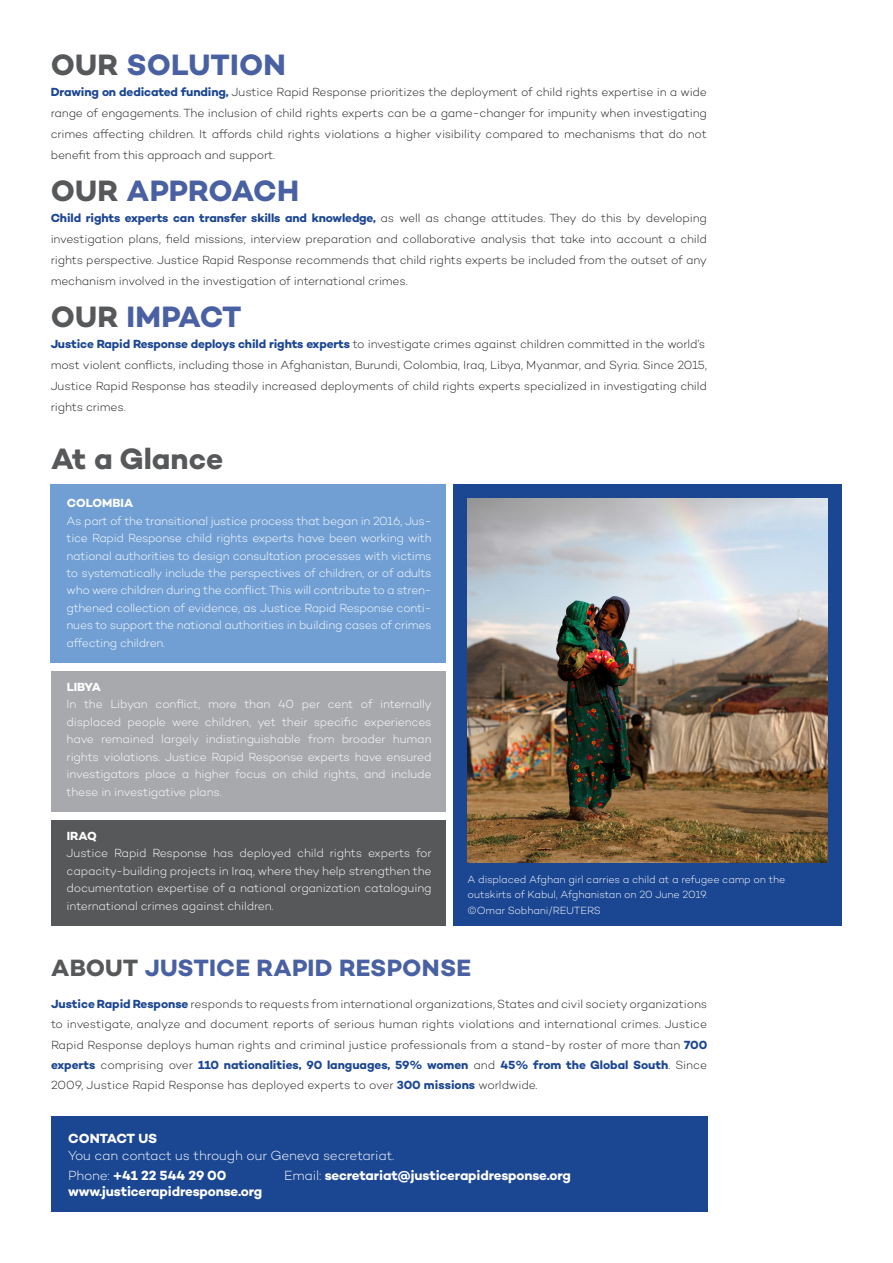
<style>
.page{position:relative;width:893px;height:1263px;background:#fff}
.page>*{position:absolute;margin:0;border:0;box-sizing:border-box;transform-origin:0 0}
.t1{font:700 30px "Campton";letter-spacing:.005em;color:#4960a2}
.t2{font:700 30px "Campton";color:#57585a}
.t3{font:700 24px "Campton";letter-spacing:.005em;color:#4960a2}
.t4{font:700 13.5px "Campton";letter-spacing:-.015em;color:#fff}
.t5{font:300 13.5px "Campton";letter-spacing:-.01em;color:#fff}
.t6{font:300 12px/21px "Campton";letter-spacing:-.01em;color:#231f20;text-align:justify}
.t7{font:300 12px/17.4px "Campton";letter-spacing:-.02em;color:#fff;text-align:justify}
.t8{font:700 12px "Campton";color:#fff}
.t9{font:300 10.65px/15.8px "Campton";letter-spacing:-.01em;color:#fff}
.s1{color:#57585a}
.s2{font-weight:700;color:#1b4692}
.s3{font-weight:300}
.s4{font-family:"Avenir Next"}
</style>
<div class="page">
<div style="left:453px;top:484px;width:389px;height:441px;background:#1b4692"></div>
<div style="left:51px;top:484px;width:395px;height:179px;background:#719fd4"></div>
<div style="left:51px;top:671px;width:395px;height:141px;background:#a8a9ad"></div>
<div style="left:51px;top:820px;width:395px;height:105px;background:#57585a"></div>
<div style="left:51px;top:1116px;width:656px;height:96px;background:#1b4692"></div>
<img style="left:468px;top:498px;width:360px;height:364px">
<p class="t1" style="left:51px;top:46px;width:237px"><span class="s1">OUR</span> SOLUTION</p>
<p class="t6" style="left:51px;top:81px;width:658px"><span class="s2">Drawing on dedicated funding,</span> Justice Rapid Response prioritizes the deployment of child rights expertise in a wide range of engagements. The inclusion of child rights experts can be a game-changer for impunity when investigating crimes affecting children. It affords child rights violations a higher visibility compared to mechanisms that do not benefit from this approach and support.</p>
<p class="t1" style="left:51px;top:172px;width:250px"><span class="s1">OUR</span> APPROACH</p>
<p class="t6" style="left:51px;top:207px;width:658px"><span class="s2">Child rights experts can transfer skills and knowledge,</span> as well as change attitudes. They do this by developing investigation plans, field missions, interview preparation and collaborative analysis that take into account a child rights perspective. Justice Rapid Response recommends that child rights experts be included from the outset of any mechanism involved in the investigation of international crimes.</p>
<p class="t1" style="left:51px;top:298px;width:192px"><span class="s1">OUR</span> IMPACT</p>
<p class="t6" style="left:51px;top:333px;width:656px"><span class="s2">Justice Rapid Response deploys child rights experts</span> to investigate crimes against children committed in the world’s</p>
<p class="t6" style="left:51px;top:354px;width:658px">most violent conflicts, including those in Afghanistan, Burundi, Colombia, Iraq, Libya, Myanmar, and Syria. Since 2015, Justice Rapid Response has steadily increased deployments of child rights experts specialized in investigating child rights crimes.</p>
<p class="t2" style="left:51px;top:439px;width:174px">At a Glance</p>
<p class="t8" style="left:67px;top:496px;width:68px">COLOMBIA</p>
<p class="t7" style="left:67px;top:512px;width:366px">As part of the transitional justice process that began in 2016, Jus&shy;tice Rapid Response child rights experts have been working with national authorities to design consultation processes with victims to systematically include the perspectives of children, or of adults who were children during the conflict. This will contribute to a stren&shy;gthened collection of evidence, as Justice Rapid Response conti&shy;nues to support the national authorities in building cases of crimes affecting children.</p>
<p class="t8" style="left:67px;top:679px;width:36px">LIBYA</p>
<p class="t7" style="left:67px;top:695px;width:367px">In the Libyan conflict, more than 40 per cent of internally displaced people were children, yet their specific experiences have remained largely indistinguishable from broader human rights violations. Justice Rapid Response experts have ensured investigators place a higher focus on child rights, and include these in investigative plans.</p>
<p class="t8" style="left:67px;top:828px;width:32px">IRAQ</p>
<p class="t7" style="left:67px;top:844px;width:367px">Justice Rapid Response has deployed child rights experts for capacity-building projects in Iraq, where they help strengthen the documentation expertise of a national organization cataloguing international crimes against children.</p>
<p class="t9" style="left:468px;top:871px;width:319px">A displaced Afghan girl carries a child at a refugee camp on the outskirts of Kabul, Afghanistan on 20 June 2019.</p>
<p class="t9" style="left:468px;top:902px;width:135px">©Omar Sobhani/REUTERS</p>
<p class="t3" style="left:51px;top:952px;width:421px"><span class="s1">ABOUT</span> JUSTICE RAPID RESPONSE</p>
<p class="t6" style="left:51px;top:993px;width:658px;line-height:20.4px"><span class="s2">Justice Rapid Response</span> responds to requests from international organizations, States and civil society organizations to investigate, analyze and document reports of serious human rights violations and international crimes. Justice Rapid Response deploys human rights and criminal justice professionals from a stand-by roster of more than <span class="s2">700 experts</span> comprising over <span class="s2">110 nationalities, 90 languages, 59% women</span> and <span class="s2">45% from the Global South</span>. Since 2009, Justice Rapid Response has deployed experts to over <span class="s2">300 missions</span> worldwide.</p>
<p class="t4" style="left:68px;top:1130px;width:91px">CONTACT US</p>
<p class="t5" style="left:68px;top:1147px;width:328px">You can contact us through our Geneva secretariat.</p>
<p class="t4" style="left:68px;top:1167px;width:160px"><span class="s3">Phone:</span> <span class="s4">+</span>41 22 544 29 00</p>
<p class="t4" style="left:284px;top:1167px;width:288px"><span class="s3">Email:</span> secretariat@justicerapidresponse.org</p>
<p class="t4" style="left:68px;top:1183px;width:196px">www.justicerapidresponse.org</p>
</div>
